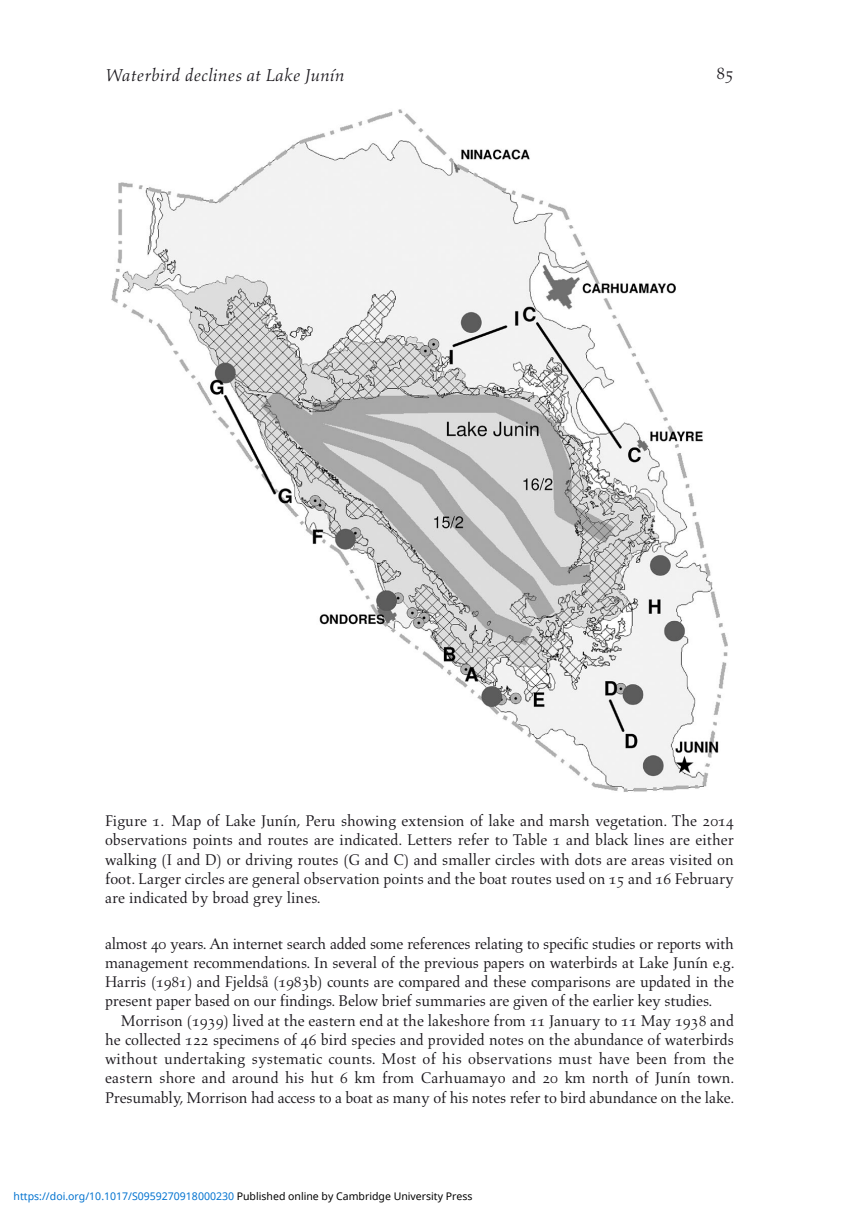
<style>
.page{position:relative;width:864px;height:1225px;background:#fff}
.page>*{position:absolute;margin:0;border:0;box-sizing:border-box;transform-origin:0 0}
.t1{font:italic 17.5px "Aldus";color:#1a171c}
.t2{font:17.5px "Aldus Roman SC";color:#1a171c}
.t3{font:15.75px/19.2px "Aldus";letter-spacing:-.01em;color:#1a171c;text-align:justify}
.t4{font:10.5px "Noto Sans";color:#0172cf}
.s1{font-family:"Aldus Roman SC"}
.s2{color:#000}
</style>
<div class="page">
<img style="left:111px;top:109px;width:617px;height:683px">
<p class="t1" style="left:105px;top:65px;width:241px">Waterbird declines at Lake Junín</p>
<p class="t2" style="left:716px;top:63px;width:19px">85</p>
<p class="t3" style="left:105px;top:811px;width:630px">Figure <span class="s1">1</span>. Map of Lake Junín, Peru showing extension of lake and marsh vegetation. The <span class="s1">2014 </span>observations points and routes are indicated. Letters refer to Table <span class="s1">1</span> and black lines are either walking (I and D) or driving routes (G and C) and smaller circles with dots are areas visited on foot. Larger circles are general observation points and the boat routes used on <span class="s1">15</span> and <span class="s1">16</span> February are indicated by broad grey lines.</p>
<p class="t3" style="left:105px;top:934px;width:630px">almost <span class="s1">40</span> years. An internet search added some references relating to specific studies or reports with management recommendations. In several of the previous papers on waterbirds at Lake Junín e.g.<br>Harris (<span class="s1">1981</span>) and Fjeldså (<span class="s1">1983</span>b) counts are compared and these comparisons are updated in the present paper based on our findings. Below brief summaries are given of the earlier key studies.</p>
<p class="t3" style="left:105px;top:1011px;width:630px;text-indent:16px">Morrison (<span class="s1">1939</span>) lived at the eastern end at the lakeshore from <span class="s1">11</span> January to <span class="s1">11</span> May <span class="s1">1938</span> and he collected <span class="s1">122</span> specimens of <span class="s1">46</span> bird species and provided notes on the abundance of waterbirds without undertaking systematic counts. Most of his observations must have been from the eastern shore and around his hut <span class="s1">6</span> km from Carhuamayo and <span class="s1">20</span> km north of Junín town.<br>Presumably, Morrison had access to a boat as many of his notes refer to bird abundance on the lake.</p>
<p class="t4" style="left:14px;top:1189px;width:460px">https://doi.org/10.1017/S0959270918000230 <span class="s2">Published online by Cambridge University Press</span></p>
</div>
